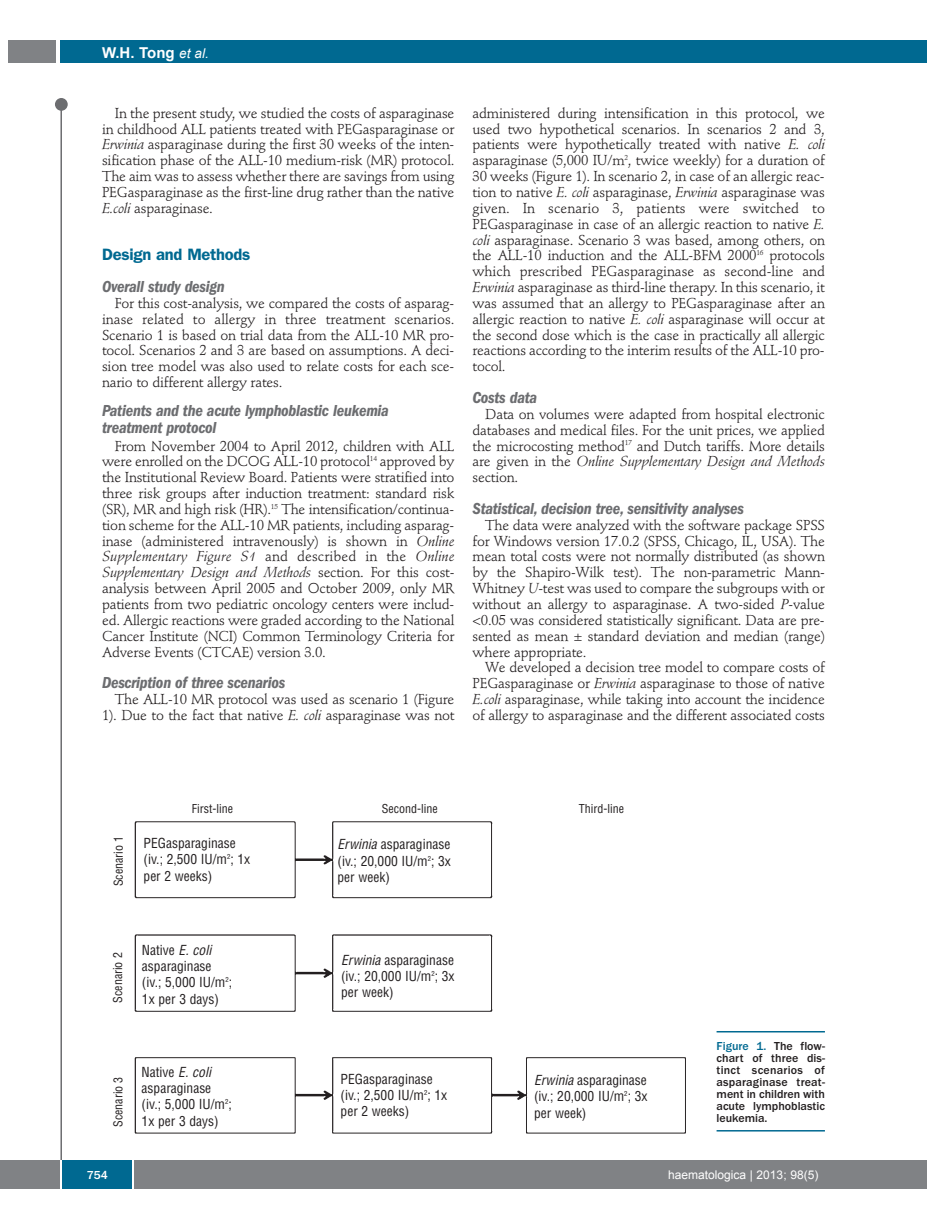
<style>
.page{position:relative;width:927px;height:1225px;background:#fff}
.page>*{position:absolute;margin:0;border:0;box-sizing:border-box;transform-origin:0 0}
.t1{font:italic 600 condensed 16.5px/16.5px "Franklin Gothic";letter-spacing:-.015em;color:#6c6d70}
.t2{font:600 16.5px "Franklin Gothic";letter-spacing:-.015em;color:#006991}
.t3{font:700 15px "Arial";color:#fff}
.t4{font:14.25px/15.9px "Stempel Schneidler";letter-spacing:-.015em;color:#231f20;text-align:justify}
.t5{font:condensed 13.5px/16.2px "Helvetica";color:#231f20}
.t6{font:500 12px/12px "Franklin Gothic";color:#231f20;text-align:justify}
.t7{font:condensed 12px "Helvetica";color:#231f20}
.t8{font:12px "Arial";color:#fff}
.t9{font:500 12px "Franklin Gothic";color:#fff}
.s1{font-weight:400;font-style:italic;font-size:13.5px}
.s2{font-style:italic}
.s3{color:#006991}
</style>
<div class="page">
<div style="left:911px;top:40px;width:16px;height:22px;background:#006991"></div>
<div style="left:910px;top:1160px;width:17px;height:28px;background:#808285"></div>
<div style="left:55px;top:98px;width:13px;height:13px;background:#6c6d70;border-radius:50%"></div>
<hr style="left:60px;top:101px;width:2px;height:1061px;background:#6c6d70">
<div style="left:60px;top:40px;width:852px;height:22px;background:#006991"></div>
<div style="left:9px;top:40px;width:47px;height:22px;background:#808285"></div>
<div style="left:0;top:1160px;width:911px;height:28px;background:#808285"></div>
<div style="left:62px;top:1160px;width:71px;height:28px;background:#006991"></div>
<hr style="left:60px;top:1160px;width:2px;height:28px;background:#fff">
<svg style="left:133px;top:1160px;width:1px;height:28px"></svg>
<img style="left:134px;top:821px;width:552px;height:313px">
<hr style="left:717px;top:1031px;width:108px;height:1px;background:#006991">
<hr style="left:717px;top:1130px;width:108px;height:1px;background:#006991">
<p class="t3" style="left:102px;top:44px;width:108px">W.H. Tong <span class="s1">et al.</span></p>
<p class="t4" style="left:102px;top:106px;width:354px;text-indent:13px">In the present study, we studied the costs of asparaginase in childhood ALL patients treated with PEGasparaginase or <span class="s2">Erwinia</span> asparaginase during the first 30 weeks of the inten&shy;sification phase of the ALL-10 medium-risk (MR) protocol.<br>The aim was to assess whether there are savings from using PEGasparaginase as the first-line drug rather than the native <span class="s2">E.coli</span> asparaginase.</p>
<p class="t2" style="left:102px;top:249px;width:150px">Design and Methods</p>
<p class="t1" style="left:102px;top:279px;width:124px">Overall study design</p>
<p class="t4" style="left:102px;top:296px;width:354px;text-indent:13px">For this cost-analysis, we compared the costs of asparag&shy;inase related to allergy in three treatment scenarios.<br>Scenario 1 is based on trial data from the ALL-10 MR pro&shy;tocol. Scenarios 2 and 3 are based on assumptions. A deci&shy;sion tree model was also used to relate costs for each sce&shy;nario to different allergy rates.</p>
<p class="t1" style="left:102px;top:404px;width:288px">Patients and the acute lymphoblastic leukemia treatment protocol</p>
<p class="t4" style="left:102px;top:439px;width:354px;text-indent:13px">From November 2004 to April 2012, children with ALL were enrolled on the DCOG ALL-10 protocol<sup>14</sup> approved by the Institutional Review Board. Patients were stratified into three risk groups after induction treatment: standard risk (SR), MR and high risk (HR).<sup>15</sup> The intensification/continua&shy;tion scheme for the ALL-10 MR patients, including asparag&shy;inase (administered intravenously) is shown in <span class="s2">Online Supplementary Figure S1</span> and described in the <span class="s2">Online Supplementary Design and Methods</span> section. For this cost&shy;analysis between April 2005 and October 2009, only MR patients from two pediatric oncology centers were includ&shy;ed. Allergic reactions were graded according to the National Cancer Institute (NCI) Common Terminology Criteria for Adverse Events (CTCAE) version 3.0.</p>
<p class="t1" style="left:102px;top:675px;width:185px">Description of three scenarios</p>
<p class="t4" style="left:102px;top:692px;width:354px;text-align:right">The ALL-10 MR protocol was used as scenario 1 (Figure<br>1). Due to the fact that native <span class="s2">E. coli</span> asparaginase was not</p>
<p class="t4" style="left:472px;top:106px;width:354px">administered during intensification in this protocol, we used two hypothetical scenarios. In scenarios 2 and 3, patients were hypothetically treated with native <span class="s2">E. coli </span>asparaginase (5,000 IU/m<sup>2</sup>, twice weekly) for a duration of 30 weeks (Figure 1). In scenario 2, in case of an allergic reac&shy;tion to native <span class="s2">E. coli</span> asparaginase, <span class="s2">Erwinia</span> asparaginase was given. In scenario 3, patients were switched to PEGasparaginase in case of an allergic reaction to native <span class="s2">E. coli</span> asparaginase. Scenario 3 was based, among others, on the ALL-10 induction and the ALL-BFM 2000<sup>16</sup> protocols which prescribed PEGasparaginase as second-line and <span class="s2">Erwinia</span> asparaginase as third-line therapy. In this scenario, it was assumed that an allergy to PEGasparaginase after an allergic reaction to native <span class="s2">E. coli</span> asparaginase will occur at the second dose which is the case in practically all allergic reactions according to the interim results of the ALL-10 pro&shy;tocol.</p>
<p class="t1" style="left:472px;top:390px;width:66px">Costs data</p>
<p class="t4" style="left:472px;top:407px;width:354px;text-indent:13px">Data on volumes were adapted from hospital electronic databases and medical files. For the unit prices, we applied the microcosting method<sup>17</sup> and Dutch tariffs. More details are given in the <span class="s2">Online Supplementary Design and Methods </span>section.</p>
<p class="t1" style="left:472px;top:501px;width:273px">Statistical, decision tree, sensitivity analyses</p>
<p class="t4" style="left:472px;top:518px;width:354px;text-indent:13px">The data were analyzed with the software package SPSS for Windows version 17.0.2 (SPSS, Chicago, IL, USA). The mean total costs were not normally distributed (as shown by the Shapiro-Wilk test). The non-parametric Mann-Whitney <span class="s2">U</span>-test was used to compare the subgroups with or without an allergy to asparaginase. A two-sided <span class="s2">P</span>-value &lt;0.05 was considered statistically significant. Data are pre&shy;sented as mean ± standard deviation and median (range) where appropriate.</p>
<p class="t4" style="left:472px;top:661px;width:354px;text-indent:13px">We developed a decision tree model to compare costs of PEGasparaginase or <span class="s2">Erwinia</span> asparaginase to those of native <span class="s2">E.coli</span> asparaginase, while taking into account the incidence of allergy to asparaginase and the different associated costs</p>
<p class="t7" style="left:112px;top:886px;width:52px;rotate:-90deg">Scenario 1</p>
<p class="t7" style="left:192px;top:802px;width:43px">First-line</p>
<p class="t7" style="left:382px;top:801px;width:57px">Second-line</p>
<p class="t7" style="left:579px;top:802px;width:47px">Third-line</p>
<p class="t5" style="left:144px;top:835px;width:108px">PEGasparaginase (iv.; 2,500 IU/m<sup>2</sup>; 1x per 2 weeks)</p>
<p class="t5" style="left:338px;top:836px;width:115px;text-align:justify"><span class="s2">Erwinia</span> asparaginase (iv.; 20,000 IU/m<sup>2</sup>; 3x per week)</p>
<p class="t7" style="left:111px;top:1002px;width:52px;rotate:-90deg">Scenario 2</p>
<p class="t5" style="left:142px;top:942px;width:92px">Native <span class="s2">E. coli </span>asparaginase (iv.; 5,000 IU/m<sup>2</sup>;<br>1x per 3 days)</p>
<p class="t5" style="left:341px;top:951px;width:115px;text-align:justify"><span class="s2">Erwinia</span> asparaginase (iv.; 20,000 IU/m<sup>2</sup>; 3x per week)</p>
<p class="t7" style="left:111px;top:1127px;width:52px;rotate:-90deg">Scenario 3</p>
<p class="t5" style="left:142px;top:1064px;width:92px">Native <span class="s2">E. coli </span>asparaginase (iv.; 5,000 IU/m<sup>2</sup>;<br>1x per 3 days)</p>
<p class="t5" style="left:341px;top:1071px;width:108px">PEGasparaginase (iv.; 2,500 IU/m<sup>2</sup>; 1x per 2 weeks)</p>
<p class="t5" style="left:534px;top:1072px;width:115px;text-align:justify"><span class="s2">Erwinia</span> asparaginase (iv.; 20,000 IU/m<sup>2</sup>; 3x per week)</p>
<p class="t6" style="left:717px;top:1040px;width:110px"><span class="s3">Figure 1.</span> The flow&shy;chart of three dis&shy;tinct scenarios of asparaginase treat&shy;ment in children with acute lymphoblastic leukemia.</p>
<p class="t9" style="left:87px;top:1171px;width:23px">754</p>
<p class="t8" style="left:668px;top:1168px;width:152px">haematologica | 2013; 98(5)</p>
</div>
